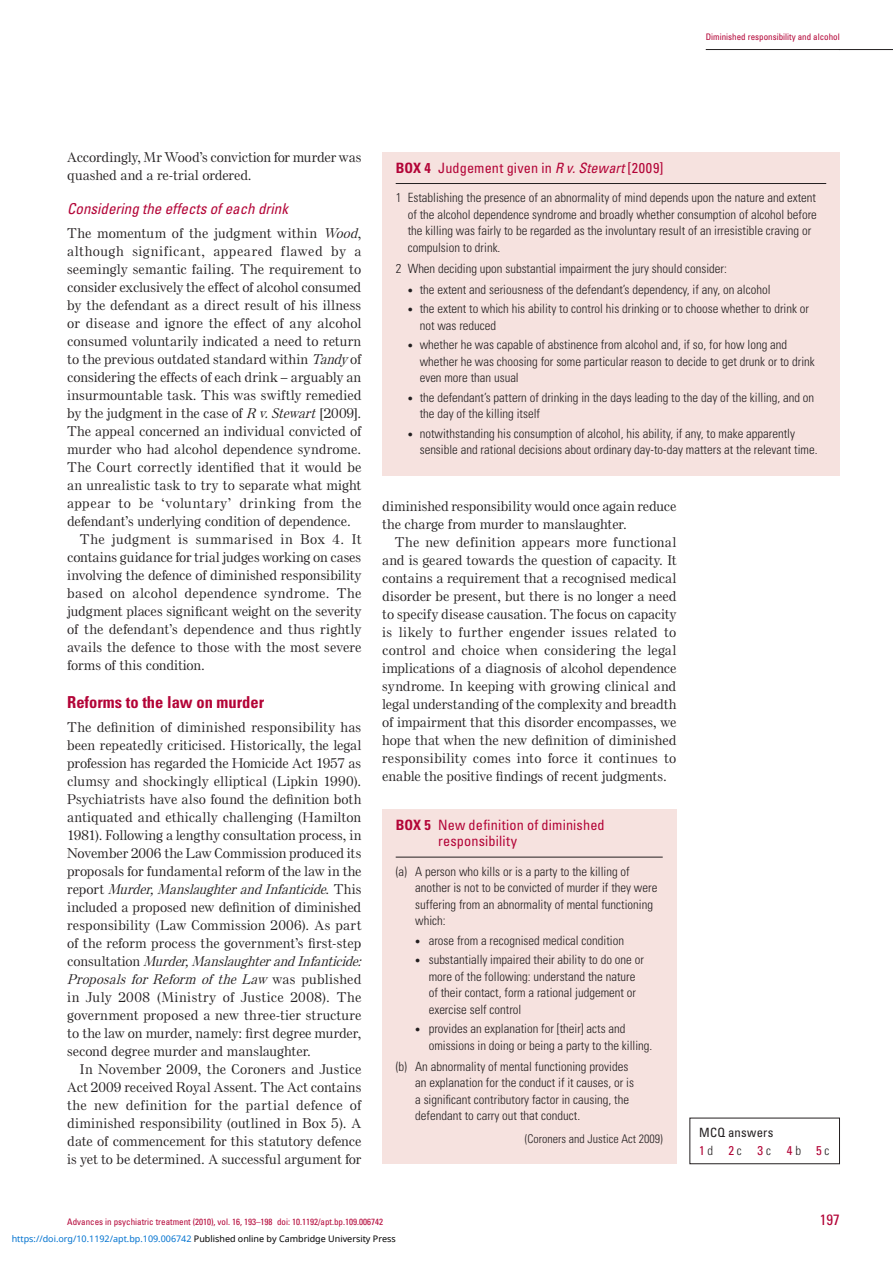
<style>
.page{position:relative;width:893px;height:1263px;background:#fff}
.page>*{position:absolute;margin:0;border:0;box-sizing:border-box;transform-origin:0 0}
.subhead_1{font:700 condensed 16.5px "Univers LT Std";color:#b30437}
.subhead_2{font:italic condensed 15px "Univers LT Std";color:#b30437}
.t1{font:condensed 15px "Univers LT Std";color:#b30437}
.Box_title{font:condensed 14.25px/16.5px "Univers LT Std";letter-spacing:.01em;color:#b30437}
._1st_para{font:500 13.5px/18px "Else NPL Std";letter-spacing:.02em;color:#231f20;text-align:justify}
.Body_text{font:500 13.5px/18px "Else NPL Std";letter-spacing:.015em;color:#231f20;text-align:justify}
.box_bullet_list_inde{font:300 condensed 12.75px/16.5px "Univers LT Std";color:#231f20}
.Box_numbered_list{font:300 condensed 12.75px/16.5px "Univers LT Std";color:#231f20}
.Box_copy{font:300 condensed 12.75px/16.5px "Univers LT Std";color:#231f20}
.MCQ_word{font:condensed 12.75px "Univers LT Std";letter-spacing:.02em;color:#231f20}
.MCQ_answers_grid{font:condensed 12.75px "Univers LT Std";color:#b30437}
.Box_footnote_source{font:300 condensed 12px "Univers LT Std";color:#231f20}
.t2{font:condensed 9px "Univers LT Std";color:#b30437}
.t3{font:9px "Noto Sans";color:#0172cf}
.s1{font-style:italic}
.s2{font-weight:700}
.s3{font-family:"Newspaper Pi BT";font-weight:400;font-stretch:normal;font-size:7.5px}
.s4{font-weight:300;color:#231f20}
.s5{color:#000}
</style>
<div class="page">
<hr style="left:706px;top:49px;width:134px;height:1px;background:#231f20">
<hr style="left:839px;top:49px;width:54px;height:1px;background:#231f20">
<div style="left:382px;top:152px;width:458px;height:323px;background:#f6e2df"></div>
<hr style="left:396px;top:183px;width:430px;height:1px;background:#231f20">
<div style="left:382px;top:809px;width:294px;height:355px;background:#f6e2df"></div>
<hr style="left:396px;top:857px;width:267px;height:1px;background:#231f20">
<div style="left:690px;top:1118px;width:150px;height:46px;border:1px solid #231f20"></div>
<p class="t2" style="left:706px;top:31px;width:135px">Diminished responsibility and alcohol</p>
<p class="Body_text" style="left:67px;top:148px;width:295px">Accordingly, Mr Wood’s conviction for murder was quashed and a re-trial ordered.</p>
<p class="subhead_2" style="left:67px;top:199px;width:222px">Considering the effects of each drink</p>
<p class="_1st_para" style="left:67px;top:224px;width:296px">The momentum of the judgment within <span class="s1">Wood</span>, although significant, appeared flawed by a seemingly semantic failing. The requirement to consider exclusively the effect of alcohol consumed by the defendant as a direct result of his illness or disease and ignore the effect of any alcohol consumed voluntarily indicated a need to return to the previous outdated standard within <span class="s1">Tandy</span>of considering the effects of each drink – arguably an insurmountable task. This was swiftly remedied by the judgment in the case of <span class="s1">R v.Stewart</span> [2009].<br>The appeal concerned an individual convicted of murder who had alcohol dependence syndrome.<br>The Court correctly identified that it would be an unrealistic task to try to separate what might appear to be ‘voluntary’ drinking from the defendant’s underlying condition of dependence.</p>
<p class="Body_text" style="left:67px;top:530px;width:296px;text-indent:13px">The judgment is summarised in Box 4. It contains guidance for trial judges working on cases involving the defence of diminished responsibility based on alcohol dependence syndrome. The judgment places significant weight on the severity of the defendant’s dependence and thus rightly avails the defence to those with the most severe forms of this condition.</p>
<p class="subhead_1" style="left:67px;top:692px;width:199px">Reforms to the law on murder</p>
<p class="_1st_para" style="left:67px;top:718px;width:300px;text-align:left">The definition of diminished responsibility has been repeatedly criticised. Historically, the legal profession has regarded the Homicide Act 1957 as clumsy and shockingly elliptical (Lipkin 1990).<br>Psychiatrists have also found the definition both antiquated and ethically challenging (Hamilton 1981). Following a lengthy consultation process, in November 2006 the Law Commission produced its proposals for fundamental reform of the law in the r e p o r t <span class="s1">Murder,ManslaughterandInfanticide</span>. T h i s included a proposed new definition of diminished responsibility (Law Commission 2006). As part of the reform process the government’s first-step c o n s u l t a t i o n <span class="s1">Murder,ManslaughterandInfanticide:<br>Proposals for Reform of the Law</span> w a s p u b l i s h e d in July 2008 (Ministry of Justice 2008). The government proposed a new three-tier structure to the law on murder, namely: first degree murder, second degree murder and manslaughter.</p>
<p class="Body_text" style="left:67px;top:1060px;width:296px;text-indent:13px">In November 2009, the Coroners and Justice Act 2009 received Royal Assent. The Act contains the new definition for the partial defence of diminished responsibility (outlined in Box 5). A date of commencement for this statutory defence is yet to be determined. A successful argument for</p>
<p class="Box_title" style="left:396px;top:159px;width:269px"><span class="s2">Box 4</span> Judgement given in <span class="s1">R v. Stewart</span> [2009]</p>
<p class="Box_numbered_list" style="left:408px;top:190px;width:411px;text-indent:-12px">1 Establishing the presence of an abnormality of mind depends upon the nature and extent of the alcohol dependence syndrome and broadly whether consumption of alcohol before the killing was fairly to be regarded as the involuntary result of an irresistible craving or compulsion to drink.</p>
<p class="Box_numbered_list" style="left:396px;top:260px;width:333px">2 When deciding upon substantial impairment the jury should consider:</p>
<p class="box_bullet_list_inde" style="left:408px;top:281px;width:364px"><span class="s3">•</span> the extent and seriousness of the defendant’s dependency, if any, on alcohol</p>
<p class="box_bullet_list_inde" style="left:420px;top:301px;width:391px;text-indent:-12px"><span class="s3">•</span> the extent to which his ability to control his drinking or to choose whether to drink or not was reduced</p>
<p class="box_bullet_list_inde" style="left:420px;top:337px;width:397px;text-indent:-12px"><span class="s3">•</span> whether he was capable of abstinence from alcohol and, if so, for how long and whether he was choosing for some particular reason to decide to get drunk or to drink even more than usual</p>
<p class="box_bullet_list_inde" style="left:420px;top:389px;width:396px;text-indent:-12px"><span class="s3">•</span> the defendant’s pattern of drinking in the days leading to the day of the killing, and on the day of the killing itself</p>
<p class="box_bullet_list_inde" style="left:420px;top:425px;width:399px;text-indent:-12px"><span class="s3">•</span> notwithstanding his consumption of alcohol, his ability, if any, to make apparently sensible and rational decisions about ordinary day-to-day matters at the relevant time.</p>
<p class="Body_text" style="left:382px;top:497px;width:295px">diminished responsibility would once again reduce the charge from murder to manslaughter.</p>
<p class="Body_text" style="left:382px;top:533px;width:296px;text-indent:13px">The new definition appears more functional and is geared towards the question of capacity. It contains a requirement that a recognised medical disorder be present, but there is no longer a need to specify disease causation. The focus on capacity is likely to further engender issues related to control and choice when considering the legal implications of a diagnosis of alcohol dependence syndrome. In keeping with growing clinical and legal understanding of the complexity and breadth of impairment that this disorder encompasses, we hope that when the new definition of diminished responsibility comes into force it continues to enable the positive findings of recent judgments.</p>
<p class="Box_title" style="left:438px;top:816px;width:168px;text-indent:-42px"><span class="s2">Box 5</span> New definition of diminished responsibility</p>
<p class="Box_copy" style="left:415px;top:863px;width:244px;text-indent:-20px">(a) A person who kills or is a party to the killing of another is not to be convicted of murder if they were suffering from an abnormality of mental functioning which:</p>
<p class="box_bullet_list_inde" style="left:415px;top:932px;width:210px"><span class="s3">•</span> arose from a recognised medical condition</p>
<p class="box_bullet_list_inde" style="left:429px;top:952px;width:217px;text-indent:-14px"><span class="s3">•</span> substantially impaired their ability to do one or more of the following: understand the nature of their contact, form a rational judgement or exercise self control</p>
<p class="box_bullet_list_inde" style="left:429px;top:1021px;width:225px;text-indent:-14px"><span class="s3">•</span> provides an explanation for [their] acts and omissions in doing or being a party to the killing.</p>
<p class="Box_copy" style="left:415px;top:1058px;width:220px;text-indent:-20px">(b) An abnormality of mental functioning provides an explanation for the conduct if it causes, or is a significant contributory factor in causing, the defendant to carry out that conduct.</p>
<p class="Box_footnote_source" style="left:525px;top:1131px;width:139px">(Coroners and Justice Act 2009)</p>
<p class="MCQ_word" style="left:699px;top:1124px;width:76px">MCQ answers</p>
<p class="MCQ_answers_grid" style="left:699px;top:1142px;width:132px">1 <span class="s4">d</span>2 <span class="s4">c</span>3 <span class="s4">c</span>4 <span class="s4">b</span>5 <span class="s4">c</span></p>
<p class="t2" style="left:67px;top:1216px;width:317px">Advances in psychiatric treatment (2010), vol. 16, 193–198 doi: 10.1192/apt.bp.109.006742</p>
<p class="t3" style="left:12px;top:1232px;width:386px">https://doi.org/10.1192/apt.bp.109.006742 <span class="s5">Published online by Cambridge University Press</span></p>
<p class="t1" style="left:820px;top:1210px;width:21px">197</p>
</div>
